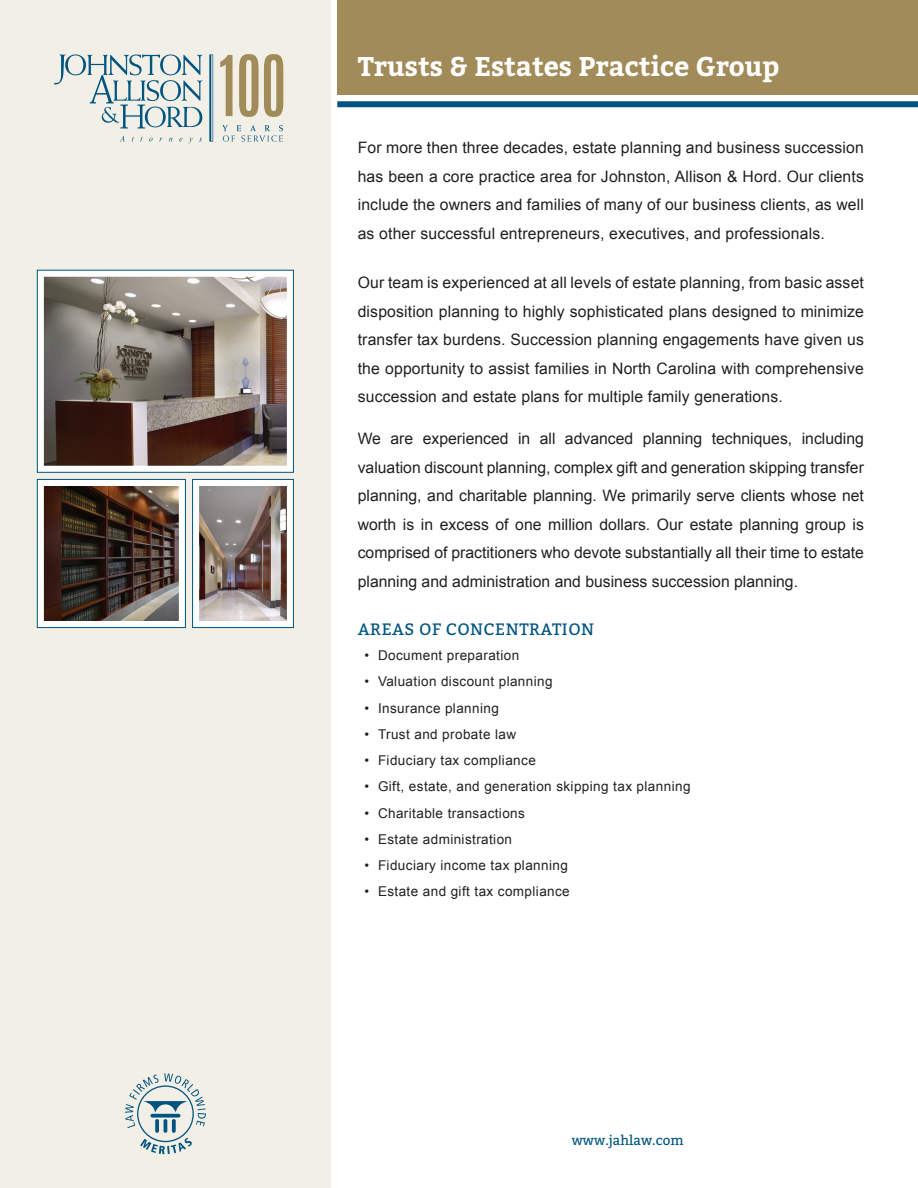
<style>
.page{position:relative;width:918px;height:1188px;background:#fff}
.page>*{position:absolute;margin:0;border:0;box-sizing:border-box;transform-origin:0 0}
.t1{font:700 27px "Bitter";color:#fff}
.t2{font:16.5px "Bitter";letter-spacing:.03em;color:#005480}
.t3{font:15.75px/28.5px "Arial";letter-spacing:.01em;color:#231f20;text-align:justify}
.t4{font:13.5px "Arial";letter-spacing:.03em;color:#231f20}
.t5{font:13.5px "Bitter";color:#005480}
</style>
<div class="page">
<div style="left:0;top:0;width:331px;height:1188px;background:#f2efe7"></div>
<svg style="left:209px;top:54px;width:4px;height:88px"></svg>
<svg style="left:54px;top:54px;width:148px;height:74px"></svg>
<svg style="left:120px;top:136px;width:5px;height:5px"></svg>
<svg style="left:149px;top:138px;width:4px;height:4px"></svg>
<svg style="left:189px;top:138px;width:4px;height:5px"></svg>
<svg style="left:222px;top:125px;width:61px;height:17px"></svg>
<svg style="left:220px;top:55px;width:13px;height:61px"></svg>
<svg style="left:239px;top:54px;width:44px;height:63px"></svg>
<div style="left:337px;top:0;width:581px;height:94px;background:#a18b59"></div>
<svg style="left:125px;top:1073px;width:81px;height:81px"></svg>
<div style="left:337px;top:101px;width:581px;height:6px;background:#005480"></div>
<img style="left:37px;top:270px;width:257px;height:203px">
<img style="left:192px;top:479px;width:102px;height:149px">
<img style="left:37px;top:479px;width:149px;height:149px">
<h1 class="t1" style="left:358px;top:55px;width:423px">Trusts &amp; Estates Practice Group</h1>
<p class="t3" style="left:358px;top:134px;width:508px">For more then three decades, estate planning and business succession has been a core practice area for Johnston, Allison &amp; Hord. Our clients include the owners and families of many of our business clients, as well as other successful entrepreneurs, executives, and professionals.</p>
<p class="t3" style="left:358px;top:269px;width:508px">Our team is experienced at all levels of estate planning, from basic asset disposition planning to highly sophisticated plans designed to minimize transfer tax burdens. Succession planning engagements have given us the opportunity to assist families in North Carolina with comprehensive succession and estate plans for multiple family generations.</p>
<p class="t3" style="left:358px;top:424px;width:508px">We are experienced in all advanced planning techniques, including valuation discount planning, complex gift and generation skipping transfer planning, and charitable planning. We primarily serve clients whose net worth is in excess of one million dollars. Our estate planning group is comprised of practitioners who devote substantially all their time to estate planning and administration and business succession planning.</p>
<p class="t2" style="left:358px;top:622px;width:238px">AREAS OF CONCENTRATION</p>
<p class="t4" style="left:364px;top:648px;width:156px">• Document preparation</p>
<p class="t4" style="left:364px;top:674px;width:190px">• Valuation discount planning</p>
<p class="t4" style="left:364px;top:700px;width:136px">• Insurance planning</p>
<p class="t4" style="left:364px;top:727px;width:153px">• Trust and probate law</p>
<p class="t4" style="left:364px;top:753px;width:173px">• Fiduciary tax compliance</p>
<p class="t4" style="left:364px;top:779px;width:328px">• Gift, estate, and generation skipping tax planning</p>
<p class="t4" style="left:364px;top:805px;width:162px">• Charitable transactions</p>
<p class="t4" style="left:364px;top:832px;width:149px">• Estate administration</p>
<p class="t4" style="left:364px;top:858px;width:205px">• Fiduciary income tax planning</p>
<p class="t4" style="left:364px;top:884px;width:207px">• Estate and gift tax compliance</p>
<p class="t5" style="left:572px;top:1135px;width:113px">www.jahlaw.com</p>
</div>
